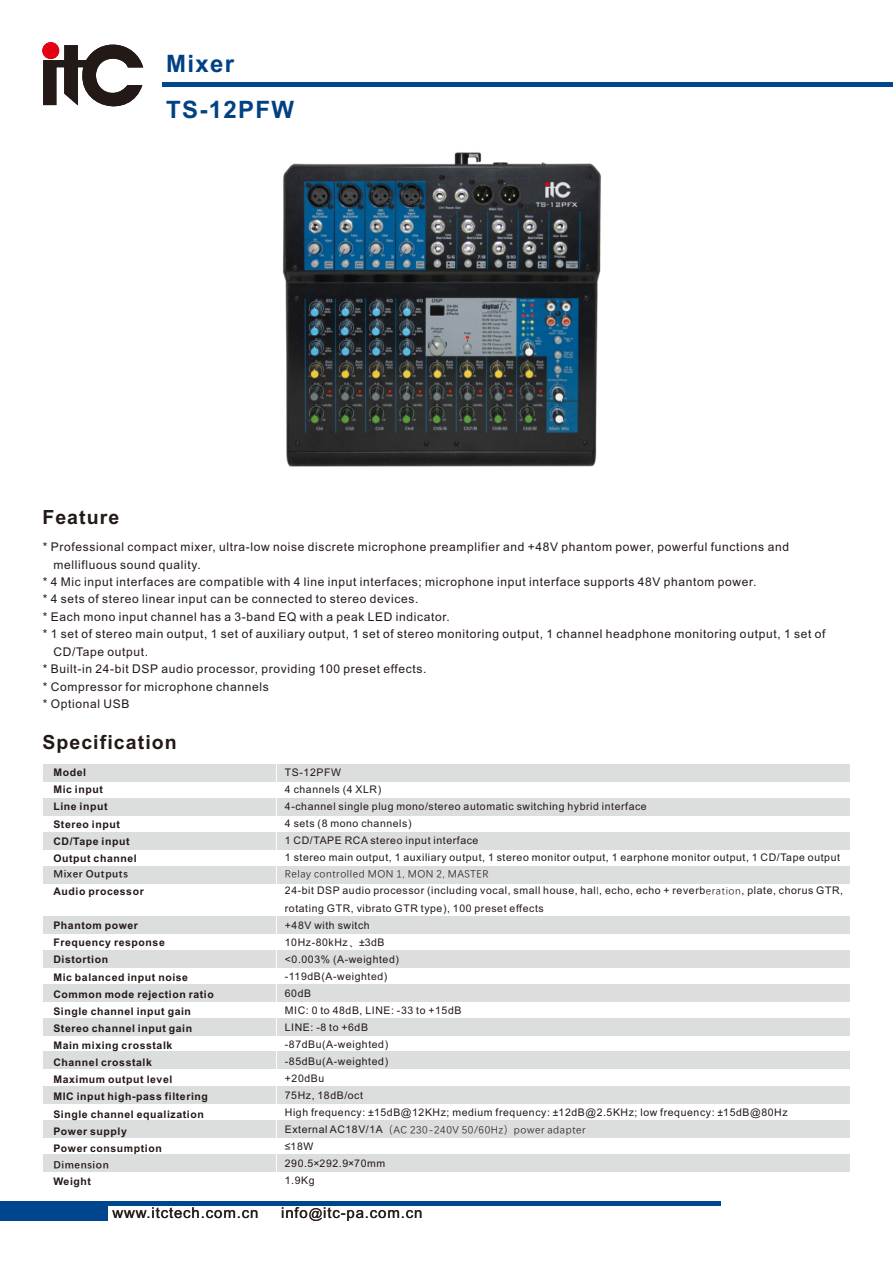
<style>
.page{position:relative;width:893px;height:1263px;background:#fff}
.page>*{position:absolute;margin:0;border:0;box-sizing:border-box;transform-origin:0 0}
.t1{font:700 24px/46.3px "Arial";letter-spacing:.055em;color:#004184}
.t2{font:700 19.5px "Arial";letter-spacing:.055em;color:#231916}
.t3{font:15px "Arial";letter-spacing:.055em;color:#231916}
.t4{font:12px "Arial";letter-spacing:.055em;color:#231916}
.t5{font:10.5px/17.1px "Arial";letter-spacing:.055em;color:#231916}
.t6{font:700 10.5px/17.1px "Arial";letter-spacing:.055em;color:#231916}
.t7{font:10.5px "Dengxian";letter-spacing:.055em;color:#231916}
.t8{font:700 10.5px "Dengxian";letter-spacing:.055em;color:#231916}
.s1{font-family:"Dengxian"}
.s2{font-family:"Ming Li U"}
.s3{font-family:"Arial"}
.s4{font-size:13.5px}
</style>
<div class="page">
<hr style="left:0;top:1202px;width:720px;height:4px;background:#00468e">
<div style="left:0;top:1202px;width:108px;height:18px;background:#00468e"></div>
<hr style="left:163px;top:82px;width:730px;height:4px;background:#00468e">
<svg style="left:43px;top:42px;width:100px;height:65px"></svg>
<img style="left:283px;top:152px;width:318px;height:315px">
<div style="left:44px;top:764px;width:806px;height:17px;background:#dcdddd"></div>
<div style="left:44px;top:832px;width:806px;height:17px;background:#dcdddd"></div>
<div style="left:44px;top:866px;width:806px;height:18px;background:#dcdddd"></div>
<div style="left:44px;top:798px;width:806px;height:17px;background:#dcdddd"></div>
<div style="left:44px;top:916px;width:806px;height:18px;background:#dcdddd"></div>
<div style="left:44px;top:950px;width:806px;height:18px;background:#dcdddd"></div>
<div style="left:44px;top:1019px;width:806px;height:17px;background:#dcdddd"></div>
<div style="left:44px;top:1051px;width:806px;height:17px;background:#dcdddd"></div>
<div style="left:44px;top:984px;width:806px;height:18px;background:#dcdddd"></div>
<div style="left:44px;top:1086px;width:806px;height:17px;background:#dcdddd"></div>
<div style="left:44px;top:1120px;width:806px;height:18px;background:#dcdddd"></div>
<div style="left:44px;top:1154px;width:806px;height:17px;background:#dcdddd"></div>
<hr style="left:276px;top:764px;width:1px;height:420px;background:#fff">
<h1 class="t1" style="left:166px;top:43px;width:130px">Mixer<br>TS-12PFW</h1>
<h2 class="t2" style="left:42px;top:509px;width:78px">Feature</h2>
<p class="t4" style="left:43px;top:542px;width:748px">* Professional compact mixer, ultra-low noise discrete microphone preamplifier and +48V phantom power, powerful functions and</p>
<p class="t4" style="left:54px;top:560px;width:149px">mellifluous sound quality.</p>
<p class="t4" style="left:43px;top:577px;width:715px">* 4 Mic input interfaces are compatible with 4 line input interfaces; microphone input interface supports 48V phantom power.</p>
<p class="t4" style="left:43px;top:595px;width:377px">* 4 sets of stereo linear input can be connected to stereo devices.</p>
<p class="t4" style="left:43px;top:612px;width:408px">* Each mono input channel has a 3-band EQ with a peak LED indicator.</p>
<p class="t4" style="left:43px;top:629px;width:784px">* 1 set of stereo main output, 1 set of auxiliary output, 1 set of stereo monitoring output, 1 channel headphone monitoring output, 1 set of</p>
<p class="t4" style="left:53px;top:647px;width:96px">CD/Tape output.</p>
<p class="t4" style="left:43px;top:664px;width:385px">* Built-in 24-bit DSP audio processor, providing 100 preset effects.</p>
<p class="t4" style="left:43px;top:682px;width:228px">* Compressor for microphone channels</p>
<p class="t4" style="left:43px;top:699px;width:88px">* Optional USB</p>
<h2 class="t2" style="left:42px;top:734px;width:136px">Specification</h2>
<p class="t6" style="left:53px;top:765px;width:85px">Model<br>Mic input<br>Line input<br>Stereo input<br>CD/Tape input<br>Output channel</p>
<p class="t8" style="left:53px;top:869px;width:76px">Mixer Outputs</p>
<p class="t6" style="left:53px;top:884px;width:92px">Audio processor</p>
<p class="t6" style="left:53px;top:918px;width:162px">Phantom power<br>Frequency response<br>Distortion<br>Mic balanced input noise<br>Common mode rejection ratio<br>Single channel input gain<br>Stereo channel input gain<br>Main mixing crosstalk<br>Channel crosstalk<br>Maximum output level<br>MIC input high-pass filtering<br>Single channel equalization<br>Power supply<br>Power consumption</p>
<p class="t8" style="left:53px;top:1159px;width:57px">Dimension</p>
<p class="t6" style="left:53px;top:1174px;width:39px">Weight</p>
<p class="t5" style="left:285px;top:765px;width:557px">TS-12PFW<br>4 channels (4 XLR)<br>4-channel single plug mono/stereo automatic switching hybrid interface<br>4 sets (8 mono channels)<br>1 CD/TAPE RCA stereo input interface<br>1 stereo main output, 1 auxiliary output, 1 stereo monitor output, 1 earphone monitor output, 1 CD/Tape output</p>
<p class="t7" style="left:285px;top:868px;width:205px">Relay controlled MON 1, MON 2, MASTER</p>
<p class="t5" style="left:285px;top:883px;width:560px">24-bit DSP audio processor (including vocal, small house, hal<span class="s1">l</span>, echo, echo + reverb<span class="s1">eration</span>, plate, chorus GTR, rotating GTR, vibrato GTR type), 100 preset effects<br>+48V with switch<br>10Hz-80kHz<span class="s2">、</span>±3dB<br>&lt;0.003% (A-weighted)<br>-119dB(A-weighted)<br>60dB<br>MIC: 0 to 48dB, LINE: -33 to +15dB<br>LINE: -8 to +6dB<br>-87dBu(A-weighted)<br>-85dBu(A-weighted)<br>+20dBu<br>75Hz, 18dB/oct<br>High frequency: ±15dB@12KHz; medium frequency: ±12dB@2.5KHz; low frequency: ±15dB@80Hz</p>
<p class="t7" style="left:285px;top:1124px;width:302px"><span class="s3">External AC18V/1A</span>（AC 230-240V 50/60Hz）power adapter</p>
<p class="t5" style="left:285px;top:1139px;width:102px">≤18W<br>290.5×292.9×70mm<br>1.9Kg</p>
<h3 class="t3" style="left:112px;top:1207px;width:147px">www.itctech.com.cn</h3>
<h3 class="t3" style="left:281px;top:1207px;width:143px">info<span class="s4">@</span>itc-pa.com.cn</h3>
</div>
